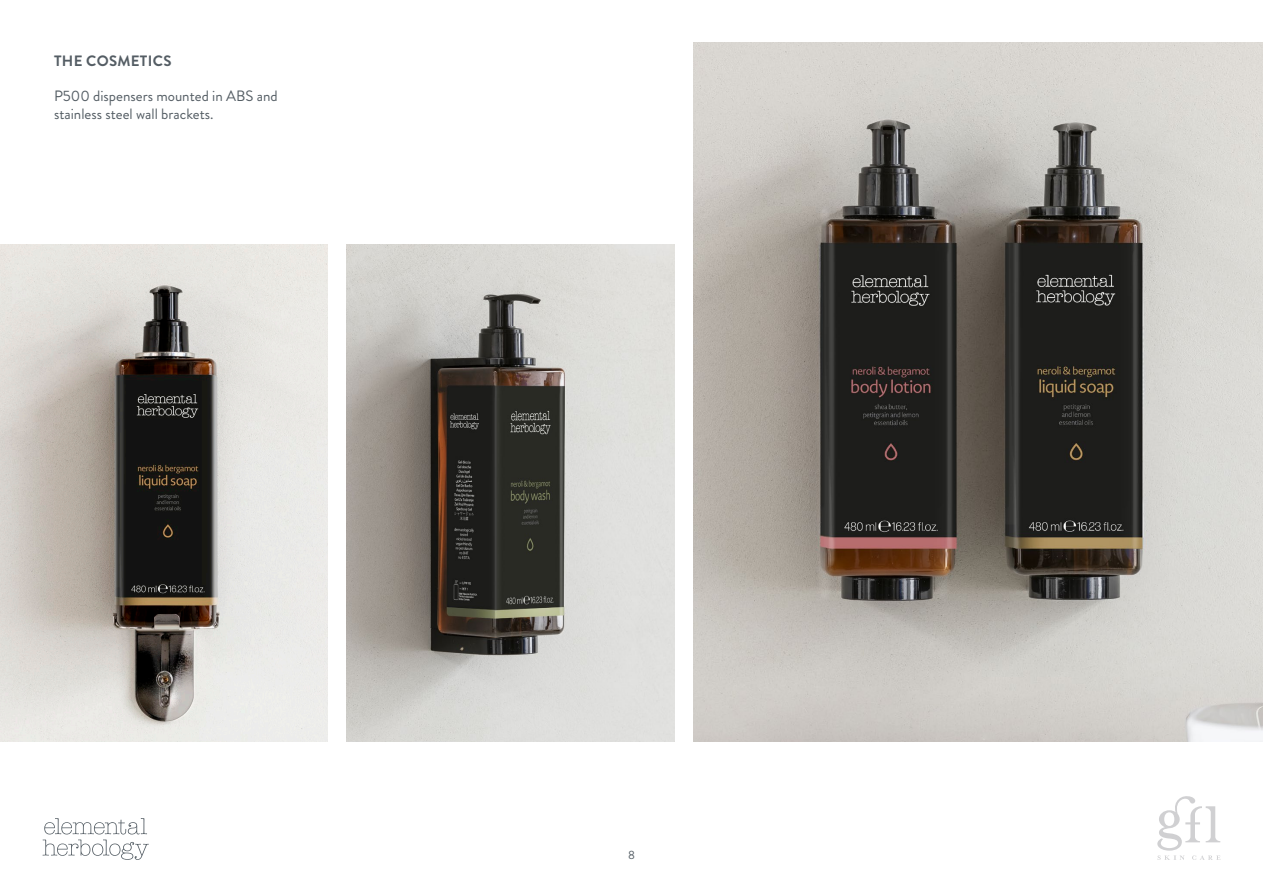
<style>
.page{position:relative;width:1263px;height:893px;background:#fff}
.page>*{position:absolute;margin:0;border:0;box-sizing:border-box;transform-origin:0 0}
.t1{font:15px/18px "Brandon Grotesque";color:#545d64}
.t2{font:700 15px "Brandon Grotesque";letter-spacing:.02em;color:#545d64}
.t3{font:12px "Brandon Grotesque";color:#545d64}
</style>
<div class="page">
<svg style="left:1157px;top:796px;width:63px;height:64px"></svg>
<svg style="left:43px;top:818px;width:106px;height:42px"></svg>
<img style="left:693px;top:43px;width:570px;height:699px">
<img style="left:347px;top:244px;width:327px;height:498px">
<img style="left:0;top:244px;width:327px;height:498px">
<p class="t2" style="left:54px;top:50px;width:119px">THE COSMETICS</p>
<p class="t1" style="left:54px;top:87px;width:225px">P500 dispensers mounted in ABS and stainless steel wall brackets.</p>
<p class="t3" style="left:628px;top:846px;width:8px">8</p>
</div>
